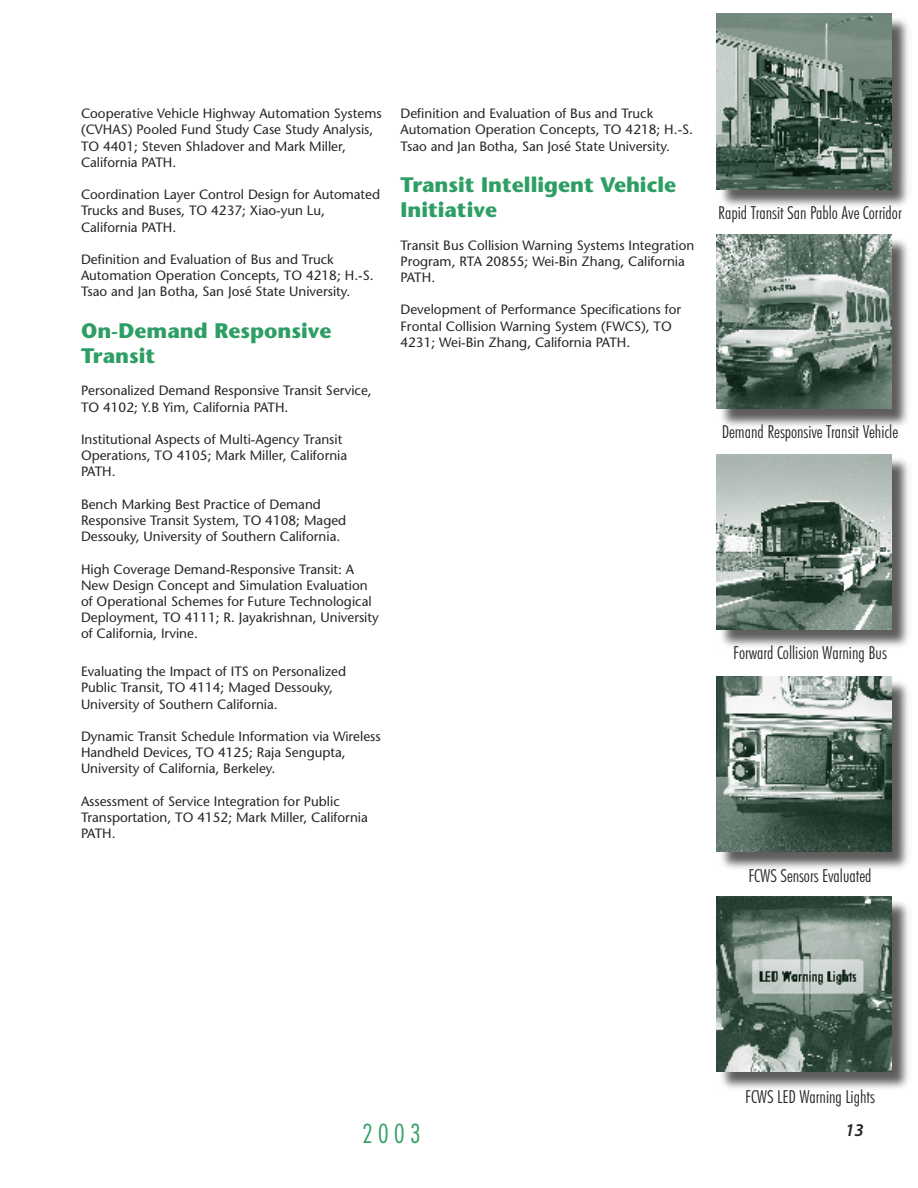
<style>
.page{position:relative;width:918px;height:1188px;background:#fff}
.page>*{position:absolute;margin:0;border:0;box-sizing:border-box;transform-origin:0 0}
.t1{font:300 condensed 27px "Futura BT";color:#2e9f64}
.t2{font:700 21px/25.2px "Stone Sans";color:#2e9f64}
.t3{font:300 condensed 18px "Futura BT";color:#272525}
.t4{font:italic 600 18px "Myriad Pro";color:#272525}
.t5{font:13.5px/16.2px "Stone Sans";color:#272525}
</style>
<div class="page">
<div style="left:717px;top:235px;width:195px;height:194px;background:#272525;opacity:.75"></div>
<img style="left:716px;top:234px;width:175px;height:175px">
<div style="left:717px;top:455px;width:195px;height:194px;background:#272525;opacity:.75"></div>
<img style="left:716px;top:454px;width:176px;height:175px">
<div style="left:717px;top:677px;width:195px;height:194px;background:#272525;opacity:.75"></div>
<img style="left:716px;top:676px;width:175px;height:175px">
<div style="left:717px;top:897px;width:195px;height:195px;background:#272525;opacity:.75"></div>
<img style="left:716px;top:896px;width:176px;height:175px">
<div style="left:717px;top:14px;width:195px;height:196px;background:#272525;opacity:.75"></div>
<img style="left:716px;top:14px;width:175px;height:175px">
<p class="t5" style="left:81px;top:105px;width:302px">Cooperative Vehicle Highway Automation Systems (CVHAS) Pooled Fund Study Case Study Analysis, TO 4401; Steven Shladover and Mark Miller, California PATH.</p>
<p class="t5" style="left:81px;top:186px;width:301px">Coordination Layer Control Design for Automated<br>Trucks and Buses, TO 4237; Xiao-yun Lu,<br>California PATH.</p>
<p class="t5" style="left:81px;top:251px;width:294px">Definition and Evaluation of Bus and Truck<br>Automation Operation Concepts, TO 4218; H.-S.<br>Tsao and Jan Botha, San José State University.</p>
<h2 class="t2" style="left:81px;top:318px;width:252px">On-Demand Responsive<br>Transit</h2>
<p class="t5" style="left:81px;top:383px;width:292px">Personalized Demand Responsive Transit Service,<br>TO 4102; Y.B Yim, California PATH.</p>
<p class="t5" style="left:81px;top:431px;width:268px">Institutional Aspects of Multi-Agency Transit<br>Operations, TO 4105; Mark Miller, California<br>PATH.</p>
<p class="t5" style="left:81px;top:496px;width:267px">Bench Marking Best Practice of Demand<br>Responsive Transit System, TO 4108; Maged<br>Dessouky, University of Southern California.</p>
<p class="t5" style="left:81px;top:561px;width:299px">High Coverage Demand-Responsive Transit: A New Design Concept and Simulation Evaluation of Operational Schemes for Future Technological Deployment, TO 4111; R. Jayakrishnan, University of California, Irvine.</p>
<p class="t5" style="left:81px;top:663px;width:267px">Evaluating the Impact of ITS on Personalized<br>Public Transit, TO 4114; Maged Dessouky,<br>University of Southern California.</p>
<p class="t5" style="left:81px;top:728px;width:301px">Dynamic Transit Schedule Information via Wireless<br>Handheld Devices, TO 4125; Raja Sengupta,<br>University of California, Berkeley.</p>
<p class="t5" style="left:81px;top:793px;width:288px">Assessment of Service Integration for Public<br>Transportation, TO 4152; Mark Miller, California<br>PATH.</p>
<p class="t5" style="left:400px;top:105px;width:294px">Definition and Evaluation of Bus and Truck<br>Automation Operation Concepts, TO 4218; H.-S.<br>Tsao and Jan Botha, San José State University.</p>
<h2 class="t2" style="left:400px;top:172px;width:277px">Transit Intelligent Vehicle<br>Initiative</h2>
<p class="t5" style="left:400px;top:237px;width:295px">Transit Bus Collision Warning Systems Integration<br>Program, RTA 20855; Wei-Bin Zhang, California<br>PATH.</p>
<p class="t5" style="left:400px;top:302px;width:282px">Development of Performance Specifications for<br>Frontal Collision Warning System (FWCS), TO<br>4231; Wei-Bin Zhang, California PATH.</p>
<h3 class="t3" style="left:718px;top:202px;width:185px">Rapid Transit San Pablo Ave Corridor</h3>
<h3 class="t3" style="left:722px;top:421px;width:178px">Demand Responsive Transit Vehicle</h3>
<h3 class="t3" style="left:733px;top:642px;width:155px">Forward Collision Warning Bus</h3>
<h3 class="t3" style="left:748px;top:865px;width:125px">FCWS Sensors Evaluated</h3>
<h1 class="t1" style="left:362px;top:1117px;width:60px">2003</h1>
<h3 class="t3" style="left:745px;top:1086px;width:131px">FCWS LED Warning Lights</h3>
<h3 class="t4" style="left:845px;top:1120px;width:20px">13</h3>
</div>
